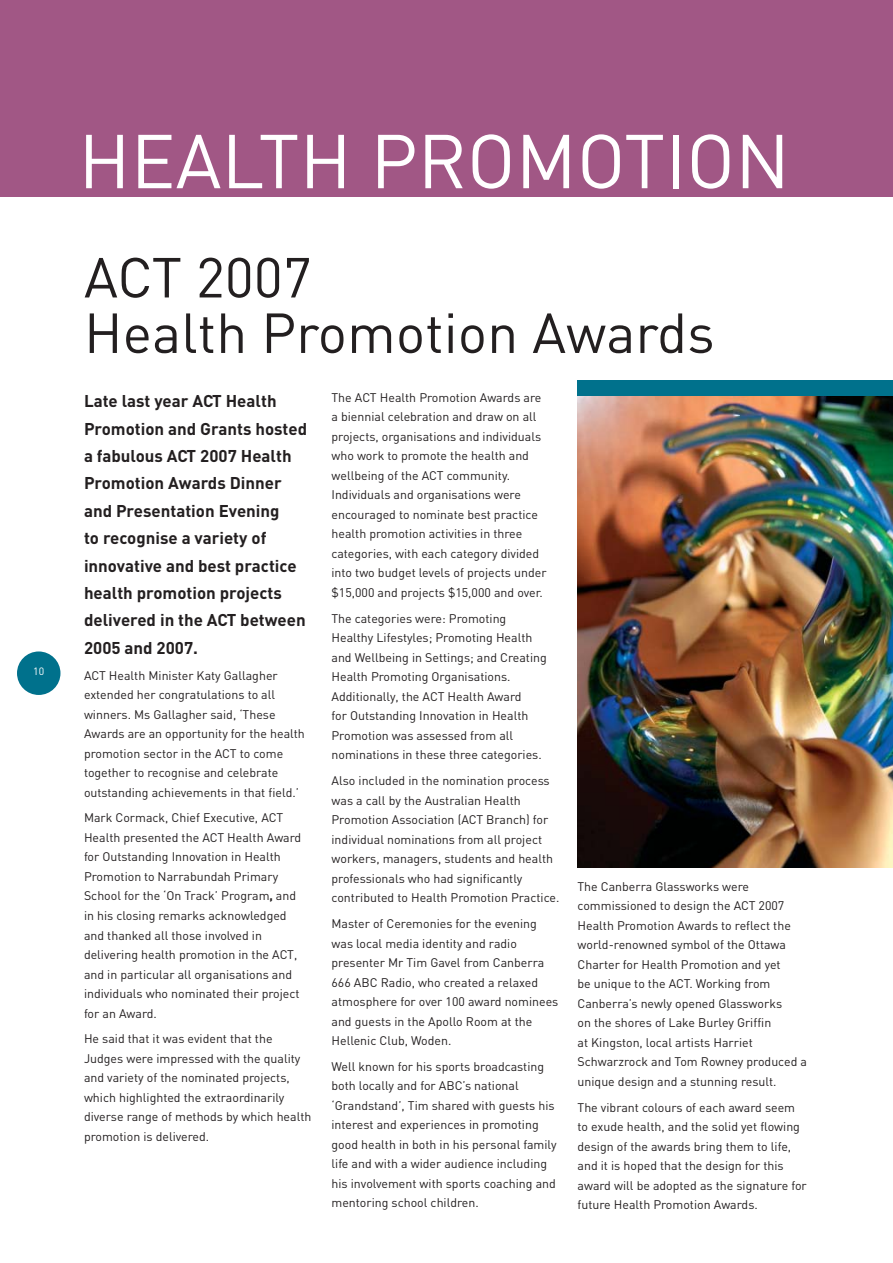
<style>
.page{position:relative;width:893px;height:1263px;background:#fff}
.page>*{position:absolute;margin:0;border:0;box-sizing:border-box;transform-origin:0 0}
.t1{font:75px "DIN";color:#fff}
.t2{font:55.5px/55.5px "DIN";color:#231f20}
.t3{font:700 16.8px/27.3px "DIN";color:#231f20}
.t4{font:12.3px/19.5px "DIN";color:#231f20}
.t5{font:10.5px "DIN";color:#fff}
.s1{font-weight:700}
</style>
<div class="page">
<div style="left:17px;top:651px;width:43px;height:44px;background:#00718c;border-radius:50%"></div>
<div style="left:0;top:0;width:893px;height:196px;background:#a15785"></div>
<img style="left:578px;top:396px;width:315px;height:472px">
<div style="left:578px;top:380px;width:315px;height:16px;background:#00718c"></div>
<p class="t5" style="left:33px;top:668px;width:12px">10</p>
<h1 class="t1" style="left:78px;top:135px;width:713px">HEALTH PROMOTION</h1>
<h2 class="t2" style="left:84px;top:256px;width:632px">ACT 2007<br>Health Promotion Awards</h2>
<p class="t3" style="left:84px;top:390px;width:225px">Late last year ACT Health<br>Promotion and Grants hosted a fabulous ACT 2007 Health<br>Promotion Awards Dinner and Presentation Evening<br>to recognise a variety of innovative and best practice health promotion projects delivered in the ACT between<br>2005 and 2007.</p>
<p class="t4" style="left:84px;top:667px;width:222px">ACT Health Minister Katy Gallagher extended her congratulations to all winners. Ms Gallagher said, ‘These Awards are an opportunity for the health promotion sector in the ACT to come together to recognise and celebrate outstanding achievements in that field.’</p>
<p class="t4" style="left:84px;top:810px;width:219px">Mark Cormack, Chief Executive, ACT Health presented the ACT Health Award for Outstanding Innovation in Health Promotion to Narrabundah Primary School for the ‘On Track’ Program<span class="s1">,</span> and in his closing remarks acknowledged and thanked all those involved in delivering health promotion in the ACT, and in particular all organisations and individuals who nominated their project for an Award.</p>
<p class="t4" style="left:84px;top:1031px;width:229px">He said that it was evident that the Judges were impressed with the quality and variety of the nominated projects, which highlighted the extraordinarily diverse range of methods by which health promotion is delivered.</p>
<p class="t4" style="left:332px;top:389px;width:217px">The ACT Health Promotion Awards are a biennial celebration and draw on all projects, organisations and individuals who work to promote the health and wellbeing of the ACT community.<br>Individuals and organisations were encouraged to nominate best practice health promotion activities in three categories, with each category divided into two budget levels of projects under $15,000 and projects $15,000 and over.</p>
<p class="t4" style="left:332px;top:610px;width:217px">The categories were: Promoting Healthy Lifestyles; Promoting Health and Wellbeing in Settings; and Creating Health Promoting Organisations.<br>Additionally, the ACT Health Award<br>for Outstanding Innovation in Health Promotion was assessed from all nominations in these three categories.</p>
<p class="t4" style="left:332px;top:772px;width:229px">Also included in the nomination process was a call by the Australian Health Promotion Association (ACT Branch) for individual nominations from all project workers, managers, students and health professionals who had significantly contributed to Health Promotion Practice.</p>
<p class="t4" style="left:332px;top:915px;width:228px">Master of Ceremonies for the evening was local media identity and radio presenter Mr Tim Gavel from Canberra 666 ABC Radio, who created a relaxed atmosphere for over 100 award nominees and guests in the Apollo Room at the Hellenic Club, Woden.</p>
<p class="t4" style="left:332px;top:1058px;width:226px">Well known for his sports broadcasting both locally and for ABC’s national ‘Grandstand’, Tim shared with guests his interest and experiences in promoting good health in both in his personal family life and with a wider audience including his involvement with sports coaching and mentoring school children.</p>
<p class="t4" style="left:578px;top:878px;width:231px">The Canberra Glassworks were commissioned to design the ACT 2007<br>Health Promotion Awards to reflect the world-renowned symbol of the Ottawa Charter for Health Promotion and yet<br>be unique to the ACT. Working from Canberra’s newly opened Glassworks<br>on the shores of Lake Burley Griffin<br>at Kingston, local artists Harriet Schwarzrock and Tom Rowney produced a unique design and a stunning result.</p>
<p class="t4" style="left:578px;top:1099px;width:231px">The vibrant colours of each award seem to exude health, and the solid yet flowing design of the awards bring them to life, and it is hoped that the design for this award will be adopted as the signature for future Health Promotion Awards.</p>
</div>
